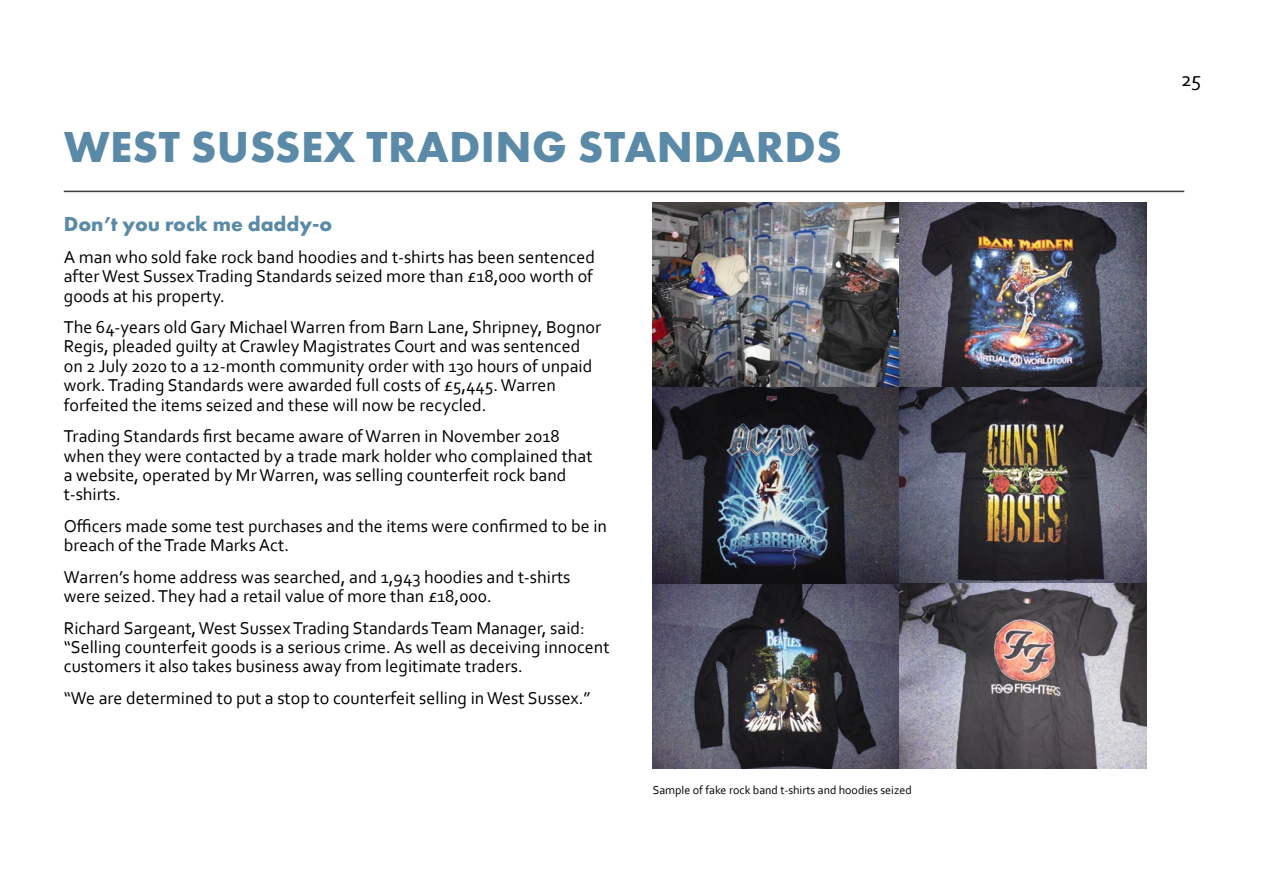
<style>
.page{position:relative;width:1263px;height:893px;background:#fff}
.page>*{position:absolute;margin:0;border:0;box-sizing:border-box;transform-origin:0 0}
.Chapter_Heading{font:700 45px "Futura PT";letter-spacing:.01em;color:#5a8aa7}
.Heading_1{font:700 21px "Futura PT";color:#5a8aa7}
.t1{font:21px "Corbel";color:#000}
.Body_text{font:18px/19.4px "Corbel";color:#000}
.Body_text-2{font:12px "Corbel";color:#000}
</style>
<div class="page">
<img style="left:653px;top:203px;width:493px;height:566px">
<hr style="left:64px;top:191px;width:1120px;height:1px;background:#3c3c3b">
<p class="Chapter_Heading" style="left:64px;top:118px;width:779px">WEST SUSSEX TRADING STANDARDS</p>
<p class="Heading_1" style="left:64px;top:211px;width:270px">Don’t you rock me daddy-o</p>
<p class="Body_text" style="left:64px;top:247px;width:533px;text-align:justify">A man who sold fake rock band hoodies and t-shirts has been sentenced after West Sussex Trading Standards seized more than £18,000 worth of goods at his property.</p>
<p class="Body_text" style="left:64px;top:317px;width:539px">The 64-years old Gary Michael Warren from Barn Lane, Shripney, Bognor Regis, pleaded guilty at Crawley Magistrates Court and was sentenced on 2 July 2020 to a 12-month community order with 130 hours of unpaid work. Trading Standards were awarded full costs of £5,445. Warren forfeited the items seized and these will now be recycled.</p>
<p class="Body_text" style="left:64px;top:426px;width:530px">Trading Standards first became aware of Warren in November 2018 when they were contacted by a trade mark holder who complained that a website, operated by Mr Warren, was selling counterfeit rock band t-shirts.</p>
<p class="Body_text" style="left:64px;top:516px;width:545px">Officers made some test purchases and the items were confirmed to be in breach of the Trade Marks Act.</p>
<p class="Body_text" style="left:64px;top:566px;width:508px">Warren’s home address was searched, and 1,943 hoodies and t-shirts were seized. They had a retail value of more than £18,000.</p>
<p class="Body_text" style="left:64px;top:617px;width:547px">Richard Sargeant, West Sussex Trading Standards Team Manager, said: “Selling counterfeit goods is a serious crime. As well as deceiving innocent customers it also takes business away from legitimate traders.</p>
<p class="Body_text" style="left:64px;top:688px;width:528px">“We are determined to put a stop to counterfeit selling in West Sussex.”</p>
<p class="Body_text-2" style="left:653px;top:782px;width:261px">Sample of fake rock band t-shirts and hoodies seized</p>
<p class="t1" style="left:1181px;top:66px;width:22px">25</p>
</div>
